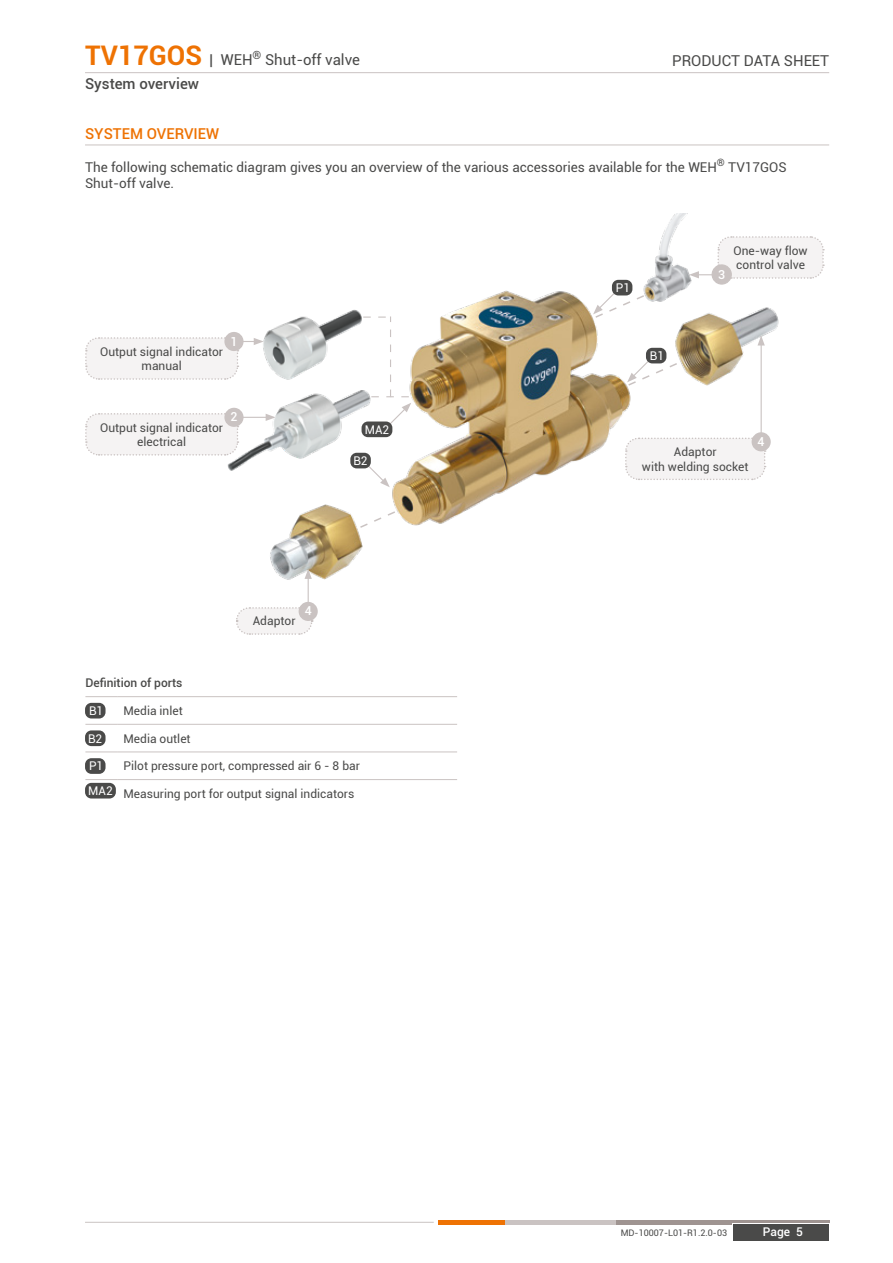
<style>
.page{position:relative;width:893px;height:1263px;background:#fff}
.page>*{position:absolute;margin:0;border:0;box-sizing:border-box;transform-origin:0 0}
.t1{font:15px/24px "Roboto";color:#4a4a49}
.t2{font:500 15px "Roboto";color:#ee7203}
.t3{font:13.5px/16.2px "Roboto";color:#4a4a49}
.t4{font:500 12.3px "Roboto";color:#fff}
.t5{font:12px/14.4px "Roboto";color:#4a4a49;text-align:center}
.t6{font:12px "Roboto";color:#fff}
.t7{font:500 12px "Roboto";color:#4a4a49}
.t8{font:500 12px "Roboto";color:#fff}
.t9{font:9px "Roboto";color:#4a4a49}
.s1{font-weight:700;font-size:27px;color:#ee7203}
.s2{font-weight:500}
</style>
<div class="page">
<hr style="left:574px;top:1220px;width:255px;height:4px;background:#9f9491">
<hr style="left:438px;top:1220px;width:68px;height:4px;background:#ee7203">
<hr style="left:506px;top:1220px;width:110px;height:4px;background:#cac3c2">
<div style="left:733px;top:1223px;width:97px;height:19px;background:#fff"></div>
<div style="left:734px;top:1224px;width:95px;height:17px;background:#4a4a49"></div>
<hr style="left:85px;top:1222px;width:349px;height:1px;background:#cac3c2">
<hr style="left:85px;top:72px;width:744px;height:1px;background:#cac3c2">
<svg style="left:85px;top:697px;width:372px;height:102px"></svg>
<hr style="left:85px;top:696px;width:32px;height:1px;background:#cac3c2">
<hr style="left:117px;top:696px;width:340px;height:1px;background:#cac3c2">
<hr style="left:85px;top:724px;width:32px;height:1px;background:#cac3c2">
<hr style="left:117px;top:724px;width:340px;height:1px;background:#cac3c2">
<hr style="left:85px;top:752px;width:32px;height:1px;background:#cac3c2">
<hr style="left:117px;top:752px;width:340px;height:1px;background:#cac3c2">
<hr style="left:85px;top:779px;width:32px;height:1px;background:#cac3c2">
<hr style="left:117px;top:779px;width:340px;height:1px;background:#cac3c2">
<hr style="left:85px;top:145px;width:744px;height:1px;background:#cac3c2">
<svg style="left:85px;top:413px;width:142px;height:43px"></svg>
<svg style="left:224px;top:408px;width:20px;height:19px"></svg>
<svg style="left:363px;top:316px;width:27px;height:81px"></svg>
<svg style="left:363px;top:513px;width:27px;height:14px"></svg>
<svg style="left:692px;top:236px;width:133px;height:43px"></svg>
<div style="left:712px;top:265px;width:19px;height:19px;background:#cac3c2;border-radius:50%"></div>
<div style="left:712px;top:264px;width:20px;height:21px;border:1px solid #cac3c2;border-radius:50%"></div>
<img style="left:675px;top:307px;width:104px;height:79px">
<img style="left:264px;top:309px;width:98px;height:70px">
<img style="left:227px;top:389px;width:144px;height:82px">
<svg style="left:85px;top:337px;width:179px;height:43px"></svg>
<div style="left:224px;top:332px;width:20px;height:19px;background:#cac3c2;border-radius:50%"></div>
<img style="left:643px;top:213px;width:49px;height:89px">
<img style="left:270px;top:504px;width:93px;height:76px">
<div style="left:85px;top:758px;width:21px;height:16px;background:#4a4a49;border-radius:6px"></div>
<div style="left:85px;top:703px;width:21px;height:15px;background:#4a4a49;border-radius:6px"></div>
<div style="left:85px;top:730px;width:21px;height:16px;background:#4a4a49;border-radius:6px"></div>
<div style="left:85px;top:783px;width:31px;height:15px;background:#4a4a49;border-radius:6px"></div>
<svg style="left:632px;top:355px;width:61px;height:31px"></svg>
<div style="left:646px;top:348px;width:20px;height:15px;background:#4a4a49;border-radius:6px"></div>
<svg style="left:367px;top:464px;width:23px;height:23px"></svg>
<div style="left:350px;top:453px;width:21px;height:15px;background:#4a4a49;border-radius:6px"></div>
<svg style="left:636px;top:291px;width:16px;height:11px"></svg>
<div style="left:612px;top:280px;width:20px;height:15px;background:#4a4a49;border-radius:6px"></div>
<div style="left:362px;top:421px;width:30px;height:16px;background:#4a4a49;border-radius:6px"></div>
<svg style="left:236px;top:569px;width:77px;height:66px"></svg>
<div style="left:299px;top:602px;width:19px;height:19px;background:#cac3c2;border-radius:50%"></div>
<div style="left:632px;top:437px;width:134px;height:43px;background:#f5f3f3"></div>
<hr style="left:761px;top:343px;width:1px;height:90px;background:#cac3c2">
<svg style="left:757px;top:335px;width:8px;height:10px"></svg>
<div style="left:752px;top:432px;width:19px;height:19px;background:#cac3c2;border-radius:50%"></div>
<img style="left:390px;top:290px;width:242px;height:235px">
<p class="t1" style="left:85px;top:47px;width:276px"><span class="s1">TV17GOS</span> | WEH<sup>®</sup> Shut-off valve<br><span class="s2">System overview</span></p>
<p class="t2" style="left:85px;top:123px;width:136px">SYSTEM OVERVIEW</p>
<p class="t1" style="left:672px;top:48px;width:159px">PRODUCT DATA SHEET</p>
<p class="t3" style="left:85px;top:158px;width:703px">The following schematic diagram gives you an overview of the various accessories available for the WEH<sup>®</sup> TV17GOS<br>Shut-off valve.</p>
<p class="t5" style="left:100px;top:344px;width:124px">Output signal indicator manual</p>
<p class="t4" style="left:230px;top:332px;width:9px">1</p>
<p class="t5" style="left:100px;top:420px;width:124px">Output signal indicator electrical</p>
<p class="t4" style="left:230px;top:408px;width:9px">2</p>
<p class="t6" style="left:365px;top:421px;width:26px">MA2</p>
<p class="t6" style="left:353px;top:452px;width:16px">B2</p>
<p class="t5" style="left:253px;top:614px;width:44px">Adaptor</p>
<p class="t4" style="left:305px;top:602px;width:9px">4</p>
<p class="t7" style="left:85px;top:675px;width:99px">Definition of ports</p>
<p class="t5" style="left:123px;top:703px;width:61px">Media inlet</p>
<p class="t5" style="left:123px;top:731px;width:69px">Media outlet</p>
<p class="t5" style="left:123px;top:758px;width:238px">Pilot pressure port, compressed air 6 - 8 bar</p>
<p class="t5" style="left:123px;top:786px;width:232px">Measuring port for output signal indicators</p>
<p class="t6" style="left:89px;top:702px;width:16px">B1</p>
<p class="t6" style="left:88px;top:730px;width:16px">B2</p>
<p class="t6" style="left:89px;top:758px;width:16px">P1</p>
<p class="t6" style="left:88px;top:782px;width:26px">MA2</p>
<p class="t6" style="left:616px;top:279px;width:16px">P1</p>
<p class="t6" style="left:650px;top:347px;width:16px">B1</p>
<p class="t4" style="left:718px;top:265px;width:9px">3</p>
<p class="t5" style="left:733px;top:243px;width:76px;text-align:left">One-way flow control valve</p>
<p class="t5" style="left:642px;top:444px;width:108px">Adaptor<br>with welding socket</p>
<p class="t4" style="left:758px;top:433px;width:9px">4</p>
<p class="t9" style="left:621px;top:1227px;width:108px">MD-10007-L01-R1.2.0-03</p>
<p class="t8" style="left:763px;top:1223px;width:41px">Page 5</p>
</div>
